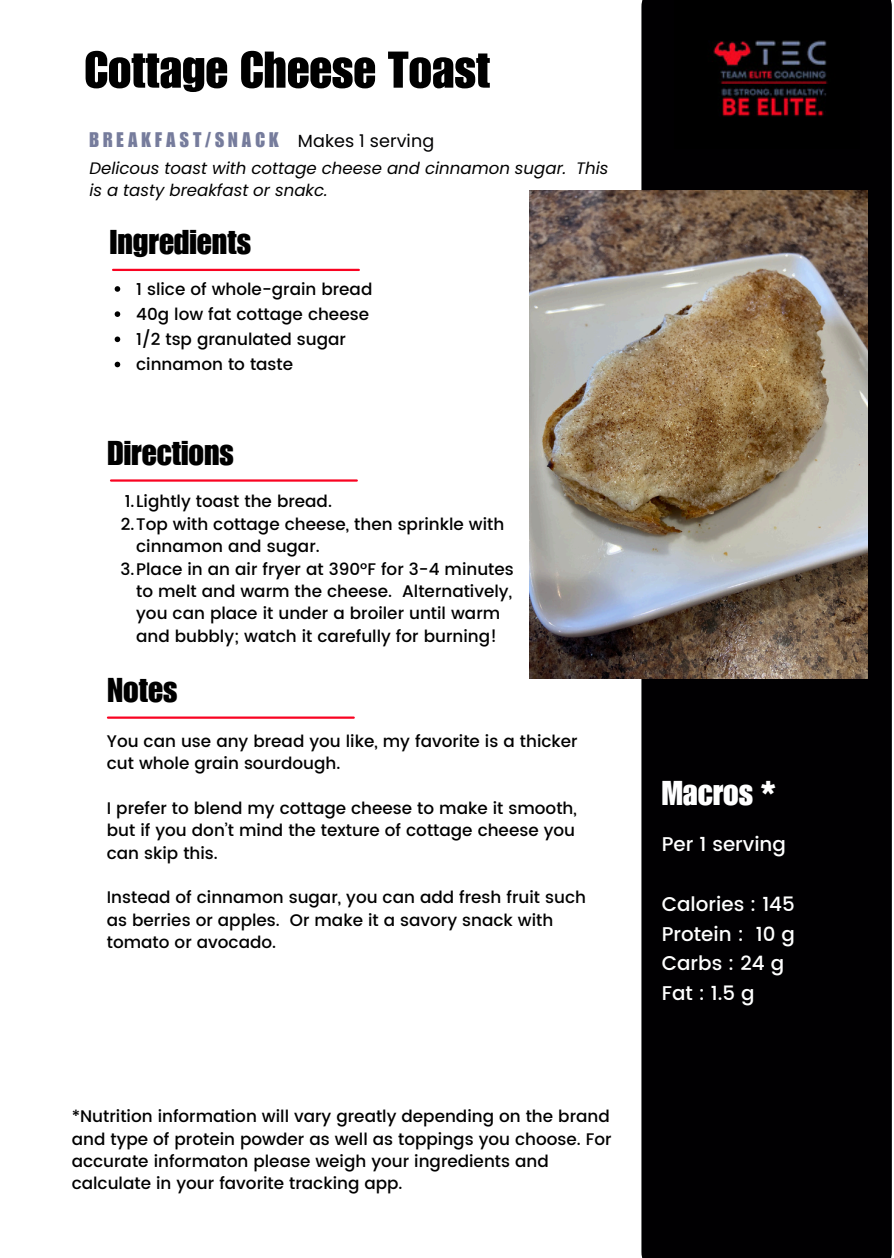
<style>
.page{position:relative;width:894px;height:1258px;background:#fff}
.page>*{position:absolute;margin:0;border:0;box-sizing:border-box;transform-origin:0 0}
.t1{font:50.7px "Impact LT Std";color:#000}
.t2{font:33.6px "Impact LT Std";color:#000}
.t3{font:33.6px "Impact LT Std";color:#fff}
.t4{font:20.7px "Impact LT Std";letter-spacing:.2em;color:#767c9c}
.t5{font:500 19.8px/29.7px "Poppins";color:#fff}
.t6{font:17.7px "Poppins";letter-spacing:.005em;color:#010002}
.t7{font:500 16.8px/22.5px "Poppins";color:#000}
.t8{font:italic 16.5px/22.2px "Poppins";color:#000}
</style>
<div class="page">
<div style="left:641px;top:0;width:250px;height:1258px;background:#010002"></div>
<img style="left:529px;top:190px;width:338px;height:489px">
<hr style="left:111px;top:479px;width:246px;height:3px;background:#f90321">
<hr style="left:113px;top:269px;width:246px;height:2px;background:#f90321">
<hr style="left:108px;top:716px;width:245px;height:3px;background:#f90321">
<img style="left:674px;top:0;width:185px;height:149px">
<svg style="left:115px;top:286px;width:5px;height:6px"></svg>
<svg style="left:115px;top:311px;width:5px;height:6px"></svg>
<svg style="left:115px;top:336px;width:5px;height:6px"></svg>
<svg style="left:115px;top:362px;width:5px;height:5px"></svg>
<h4 class="t1" style="left:84px;top:51px;width:407px">Cottage Cheese Toast</h4>
<h4 class="t4" style="left:89px;top:132px;width:191px">BREAKFAST/SNACK</h4>
<h5 class="t6" style="left:298px;top:128px;width:138px">Makes 1 serving</h5>
<h5 class="t8" style="left:89px;top:157px;width:520px">Delicous toast with cottage cheese and cinnamon sugar. This is a tasty breakfast or snakc.</h5>
<p class="t2" style="left:110px;top:230px;width:142px">Ingredients</p>
<h2 class="t7" style="left:136px;top:277px;width:238px">1 slice of whole-grain bread</h2>
<p class="t7" style="left:136px;top:303px;width:234px">40g low fat cottage cheese</p>
<p class="t7" style="left:136px;top:328px;width:211px">1/2 tsp granulated sugar</p>
<p class="t7" style="left:136px;top:353px;width:158px">cinnamon to taste</p>
<h1 class="t2" style="left:108px;top:441px;width:128px">Directions</h1>
<h3 class="t7" style="left:125px;top:490px;width:209px">1.Lightly toast the bread.</h3>
<p class="t7" style="left:136px;top:513px;width:369px;text-indent:-15px">2.Top with cottage cheese, then sprinkle with cinnamon and sugar.</p>
<p class="t7" style="left:136px;top:557px;width:379px;text-indent:-16px">3.Place in an air fryer at 390°F for 3-4 minutes to melt and warm the cheese. Alternatively, you can place it under a broiler until warm and bubbly; watch it carefully for burning!</p>
<p class="t2" style="left:108px;top:678px;width:71px">Notes</p>
<h2 class="t7" style="left:107px;top:730px;width:472px">You can use any bread you like, my favorite is a thicker cut whole grain sourdough.</h2>
<p class="t7" style="left:107px;top:797px;width:471px;text-align:justify">I prefer to blend my cottage cheese to make it smooth, but if you don’t mind the texture of cottage cheese you can skip this.</p>
<p class="t7" style="left:107px;top:886px;width:480px">Instead of cinnamon sugar, you can add fresh fruit such as berries or apples. Or make it a savory snack with tomato or avocado.</p>
<h2 class="t7" style="left:72px;top:1105px;width:541px">*Nutrition information will vary greatly depending on the brand and type of protein powder as well as toppings you choose. For accurate informaton please weigh your ingredients and calculate in your favorite tracking app.</h2>
<p class="t3" style="left:661px;top:781px;width:115px">Macros *</p>
<h5 class="t5" style="left:661px;top:829px;width:126px">Per 1 serving</h5>
<h5 class="t5" style="left:661px;top:889px;width:134px">Calories : 145<br>Protein : 10 g<br>Carbs : 24 g<br>Fat : 1.5 g</h5>
</div>
